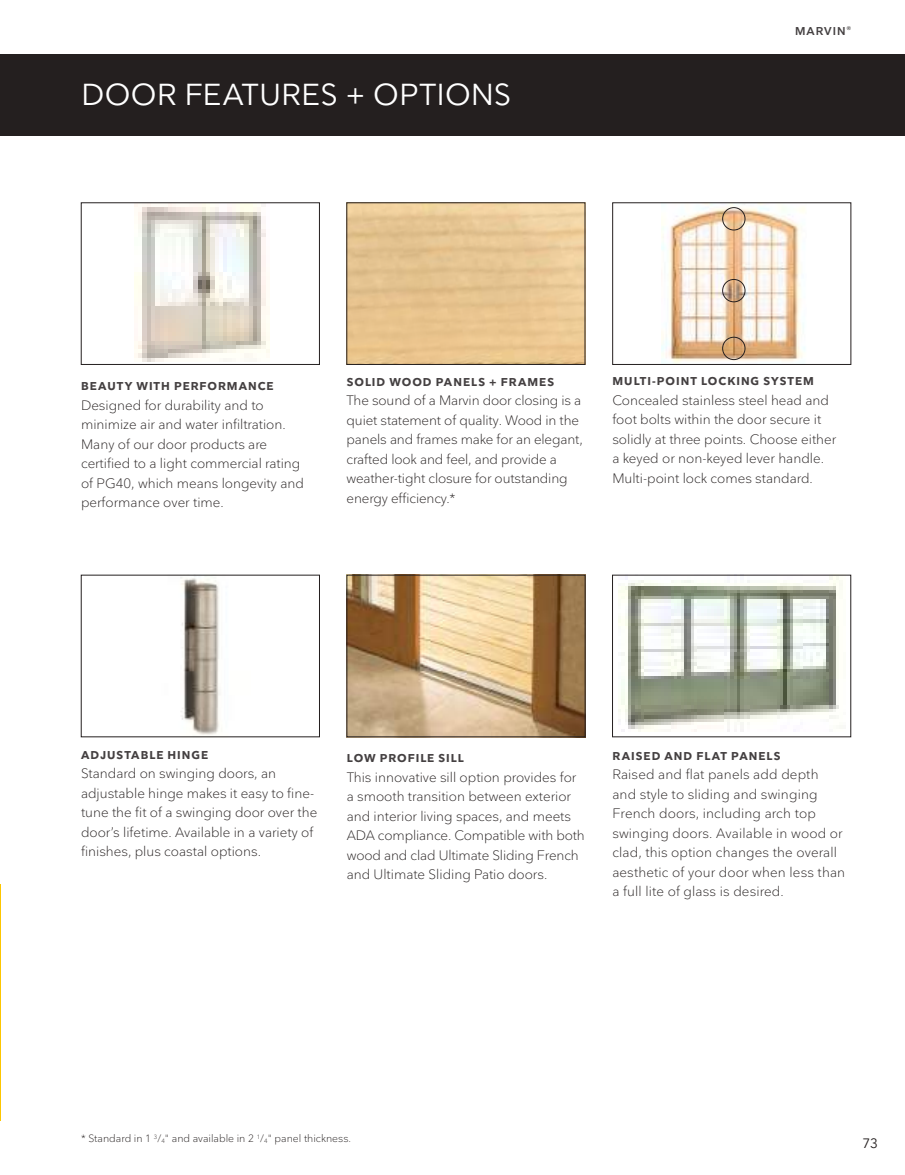
<style>
.page{position:relative;width:905px;height:1175px;background:#fff}
.page>*{position:absolute;margin:0;border:0;box-sizing:border-box;transform-origin:0 0}
.t1{font:30px "Nationale";letter-spacing:.015em;color:#fff}
.t2{font:300 13.5px/19.5px "Nationale";color:#241f1f}
.t3{font:13.5px "Nationale";color:#241f1f}
.t4{font:700 11.25px "Nationale";letter-spacing:.09em;color:#444041}
.t5{font:600 11.25px "Nationale";letter-spacing:.09em;color:#444041}
.t6{font:300 10.5px "Nationale";color:#241f1f}
.s1{font-size:6.15px}
</style>
<div class="page">
<hr style="left:0;top:884px;width:1px;height:236px;background:#fdc600">
<div style="left:0;top:54px;width:904px;height:81px;background:#241f1f"></div>
<div style="left:346px;top:202px;width:239px;height:162px;border:1px solid #241f1f"></div>
<img style="left:134px;top:204px;width:135px;height:157px">
<img style="left:348px;top:577px;width:235px;height:158px">
<div style="left:346px;top:575px;width:239px;height:162px;border:1px solid #241f1f"></div>
<img style="left:661px;top:204px;width:144px;height:158px">
<img style="left:618px;top:577px;width:225px;height:154px">
<img style="left:180px;top:577px;width:40px;height:158px">
<div style="left:81px;top:575px;width:239px;height:162px;border:1px solid #241f1f"></div>
<div style="left:722px;top:207px;width:23px;height:23px;border:1px solid #241f1f;border-radius:50%"></div>
<div style="left:722px;top:279px;width:23px;height:23px;border:1px solid #241f1f;border-radius:50%"></div>
<div style="left:722px;top:337px;width:23px;height:23px;border:1px solid #241f1f;border-radius:50%"></div>
<h1 class="t1" style="left:81px;top:76px;width:431px">DOOR FEATURES + OPTIONS</h1>
<p class="t5" style="left:795px;top:24px;width:57px">MARVIN <sup>®</sup></p>
<p class="t4" style="left:81px;top:379px;width:194px">BEAUTY WITH PERFORMANCE</p>
<p class="t2" style="left:81px;top:395px;width:224px">Designed for durability and to minimize air and water infiltration.<br>Many of our door products are certified to a light commercial rating of PG40, which means longevity and performance over time.</p>
<p class="t4" style="left:347px;top:375px;width:209px">SOLID WOOD PANELS + FRAMES</p>
<p class="t2" style="left:346px;top:391px;width:237px">The sound of a Marvin door closing is a quiet statement of quality. Wood in the panels and frames make for an elegant, crafted look and feel, and provide a weather-tight closure for outstanding energy efficiency.*</p>
<p class="t4" style="left:612px;top:374px;width:203px">MULTI-POINT LOCKING SYSTEM</p>
<p class="t2" style="left:612px;top:390px;width:225px">Concealed stainless steel head and foot bolts within the door secure it solidly at three points. Choose either a keyed or non-keyed lever handle.<br>Multi-point lock comes standard.</p>
<p class="t4" style="left:81px;top:747px;width:129px">ADJUSTABLE HINGE</p>
<p class="t2" style="left:81px;top:763px;width:238px">Standard on swinging doors, an adjustable hinge makes it easy to fine&shy;tune the fit of a swinging door over the door’s lifetime. Available in a variety of finishes, plus coastal options.</p>
<p class="t4" style="left:347px;top:751px;width:118px">LOW PROFILE SILL</p>
<p class="t2" style="left:346px;top:767px;width:240px">This innovative sill option provides for a smooth transition between exterior and interior living spaces, and meets ADA compliance. Compatible with both wood and clad Ultimate Sliding French and Ultimate Sliding Patio doors.</p>
<p class="t4" style="left:612px;top:748px;width:170px">RAISED AND FLAT PANELS</p>
<p class="t2" style="left:612px;top:764px;width:234px">Raised and flat panels add depth and style to sliding and swinging French doors, including arch top swinging doors. Available in wood or clad, this option changes the overall aesthetic of your door when less than a full lite of glass is desired.</p>
<p class="t6" style="left:81px;top:1132px;width:271px">* Standard in 1 <sup>3</sup>/<span class="s1">4</span>" and available in 2 <sup>1</sup>/<span class="s1">4</span>" panel thickness.</p>
<p class="t3" style="left:862px;top:1134px;width:17px">73</p>
</div>
